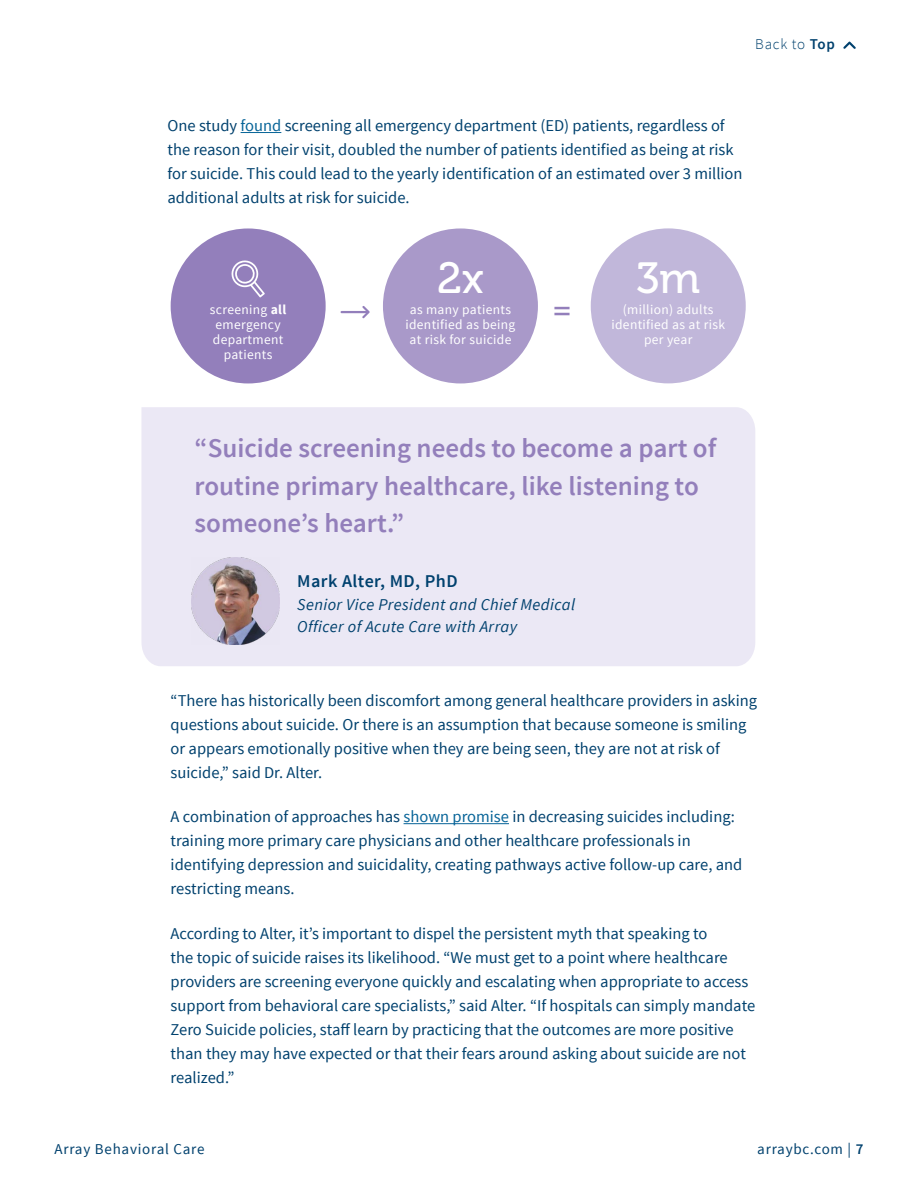
<style>
.page{position:relative;width:918px;height:1188px;background:#fff}
.page>*{position:absolute;margin:0;border:0;box-sizing:border-box;transform-origin:0 0}
.t1{font:43.5px "Museo 500";color:#fff}
.t2{font:31.5px "Museo 500";color:#937fbb}
.t3{font:600 27px/37.5px "Source Sans Pro";color:#937fbb}
.t4{font:600 18px "Source Sans Pro";letter-spacing:.025em;color:#00416e}
.t5{font:16.5px/24px "Source Sans Pro";color:#00416e}
.t6{font:italic 16.5px/22.5px "Source Sans Pro";letter-spacing:.025em;color:#00416e}
.t7{font:15px "Source Sans Pro";letter-spacing:.05em;color:#00416e}
.t8{font:300 15px "Source Sans Pro";letter-spacing:.05em;color:#00416e}
.t9{font:13.5px/15px "Source Sans Pro";letter-spacing:.025em;color:#fff;text-align:center}
.s1{font-weight:600}
.s2{color:#076498}
.s3{font-weight:700}
</style>
<div class="page">
<svg style="left:843px;top:42px;width:13px;height:7px"></svg>
<div style="left:141px;top:407px;width:614px;height:259px;background:#ebe8f5"></div>
<hr style="left:241px;top:132px;width:40px;height:1px;background:#076498">
<hr style="left:404px;top:823px;width:105px;height:1px;background:#076498">
<div style="left:383px;top:228px;width:155px;height:155px;background:#a999c9;border-radius:50%"></div>
<div style="left:591px;top:228px;width:155px;height:155px;background:#c1b7da;border-radius:50%"></div>
<div style="left:171px;top:228px;width:155px;height:155px;background:#937fbb;border-radius:50%"></div>
<svg style="left:231px;top:260px;width:34px;height:37px"></svg>
<svg style="left:362px;top:306px;width:8px;height:12px"></svg>
<hr style="left:342px;top:311px;width:26px;height:2px;background:#937fbb">
<img style="left:192px;top:557px;width:87px;height:88px">
<p class="t8" style="left:755px;top:35px;width:81px">Back to <span class="s1">Top</span></p>
<p class="t5" style="left:168px;top:114px;width:577px">One study <span class="s2">found</span> screening all emergency department (ED) patients, regardless of the reason for their visit, doubled the number of patients identified as being at risk for suicide. This could lead to the yearly identification of an estimated over 3 million additional adults at risk for suicide.</p>
<p class="t9" style="left:210px;top:302px;width:78px">screening <span class="s3">all </span>emergency department patients</p>
<h1 class="t1" style="left:437px;top:254px;width:48px">2x</h1>
<p class="t9" style="left:410px;top:302px;width:103px">as many patients</p>
<h2 class="t2" style="left:552px;top:292px;width:21px">=</h2>
<p class="t9" style="left:410px;top:332px;width:103px">at risk for suicide</p>
<p class="t9" style="left:405px;top:317px;width:112px">identified as being</p>
<h1 class="t1" style="left:636px;top:254px;width:66px">3m</h1>
<p class="t9" style="left:611px;top:302px;width:115px">(million) adults identified as at risk per year</p>
<h3 class="t3" style="left:195px;top:430px;width:523px">“Suicide screening needs to become a part of routine primary healthcare, like listening to someone’s heart.”</h3>
<p class="t4" style="left:297px;top:570px;width:162px">Mark Alter, MD, PhD</p>
<p class="t6" style="left:297px;top:593px;width:279px">Senior Vice President and Chief Medical<br>Officer of Acute Care with Array</p>
<p class="t5" style="left:171px;top:689px;width:588px">“There has historically been discomfort among general healthcare providers in asking questions about suicide. Or there is an assumption that because someone is smiling or appears emotionally positive when they are being seen, they are not at risk of suicide,” said Dr. Alter.</p>
<p class="t5" style="left:171px;top:805px;width:573px">A combination of approaches has <span class="s2">shown promise</span> in decreasing suicides including: training more primary care physicians and other healthcare professionals in identifying depression and suicidality, creating pathways active follow-up care, and restricting means.</p>
<p class="t5" style="left:171px;top:922px;width:586px">According to Alter, it’s important to dispel the persistent myth that speaking to<br>the topic of suicide raises its likelihood. “We must get to a point where healthcare providers are screening everyone quickly and escalating when appropriate to access support from behavioral care specialists,” said Alter. “If hospitals can simply mandate Zero Suicide policies, staff learn by practicing that the outcomes are more positive than they may have expected or that their fears around asking about suicide are not realized.”</p>
<p class="t7" style="left:55px;top:1140px;width:151px">Array Behavioral Care</p>
<p class="t7" style="left:757px;top:1140px;width:108px">arraybc.com | <span class="s1">7</span></p>
</div>
